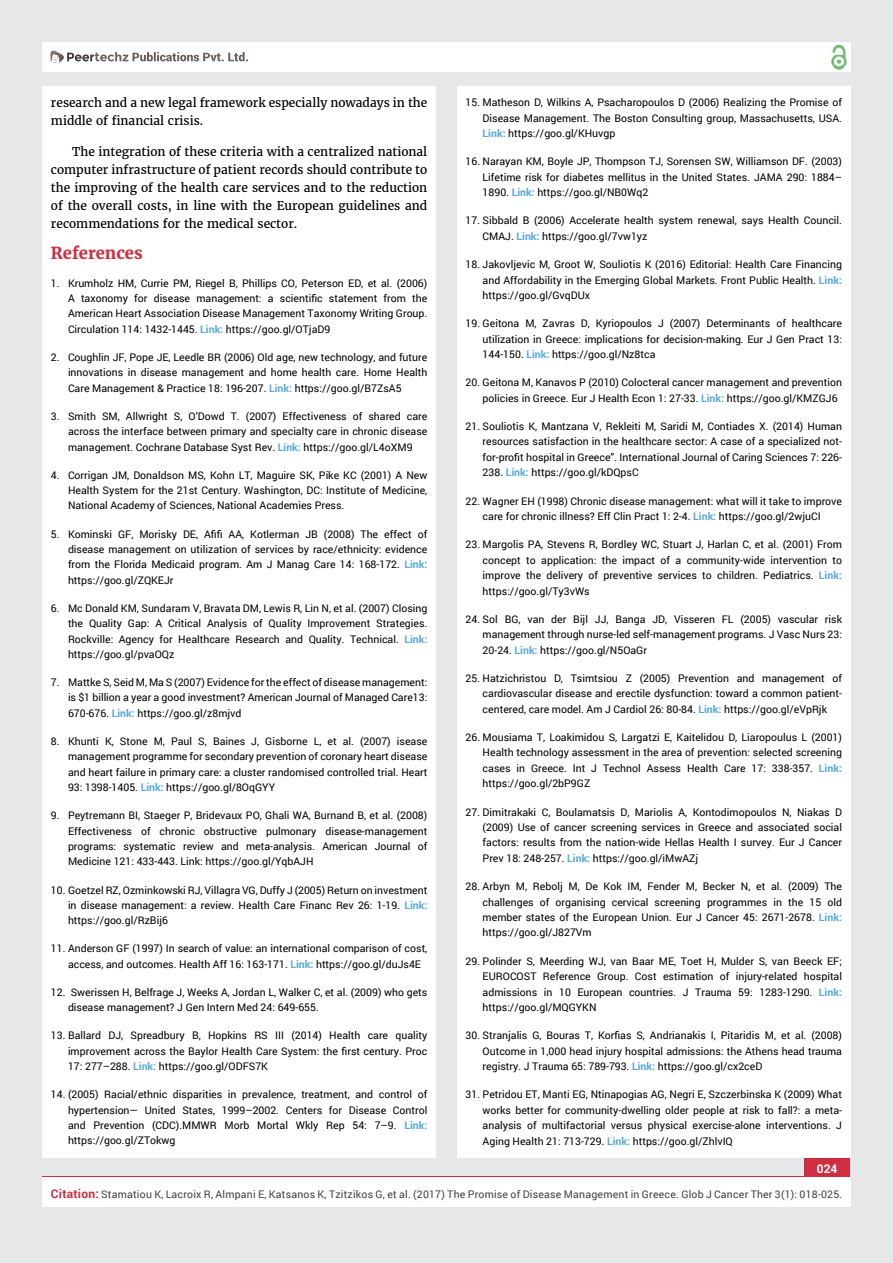
<style>
.page{position:relative;width:893px;height:1263px;background:#e6e7e8}
.page>*{position:absolute;margin:0;border:0;box-sizing:border-box;transform-origin:0 0}
.t1{font:700 16.5px "Merriweather";color:#cf2e41}
.t2{font:12px/18px "Merriweather";color:#000}
.t3{font:700 12px "Roboto";color:#fff}
.t4{font:10.5px/15.5px "Roboto";color:#000;text-align:justify}
.t5{font:10.5px "Roboto";letter-spacing:.02em;color:#414042}
.s1{font-weight:700;color:#56a8dd}
.s2{font-weight:700;font-size:12px;color:#cf2e41}
</style>
<div class="page">
<div style="left:42px;top:43px;width:808px;height:29px;background:#fff"></div>
<img style="left:831px;top:45px;width:16px;height:24px">
<div style="left:804px;top:1157px;width:46px;height:43px;background:#cf2e41"></div>
<svg style="left:49px;top:50px;width:199px;height:14px"></svg>
<div style="left:42px;top:1177px;width:809px;height:30px;background:#fff"></div>
<div style="left:42px;top:87px;width:394px;height:1071px;background:#fff"></div>
<div style="left:457px;top:87px;width:393px;height:1071px;background:#fff"></div>
<p class="t2" style="left:51px;top:94px;width:378px">research and a new legal framework especially nowadays in the middle of financial crisis.</p>
<p class="t2" style="left:51px;top:143px;width:378px;text-align:justify;text-indent:21px">The integration of these criteria with a centralized national computer infrastructure of patient records should contribute to the improving of the health care services and to the reduction of the overall costs, in line with the European guidelines and recommendations for the medical sector.</p>
<h1 class="t1" style="left:51px;top:242px;width:93px">References</h1>
<p class="t4" style="left:68px;top:275px;width:361px;text-indent:-17px">1. Krumholz HM, Currie PM, Riegel B, Phillips CO, Peterson ED, et al. (2006)<br>A taxonomy for disease management: a scientific statement from the American Heart Association Disease Management Taxonomy Writing Group.<br>Circulation 114: 1432-1445. <span class="s1">Link:</span> https://goo.gl/OTjaD9</p>
<p class="t4" style="left:68px;top:349px;width:361px;text-indent:-17px">2. Coughlin JF, Pope JE, Leedle BR (2006) Old age, new technology, and future innovations in disease management and home health care. Home Health Care Management &amp; Practice 18: 196-207. <span class="s1">Link:</span> https://goo.gl/B7ZsA5</p>
<p class="t4" style="left:68px;top:408px;width:361px;text-indent:-17px">3. Smith SM, Allwright S, O’Dowd T. (2007) Effectiveness of shared care across the interface between primary and specialty care in chronic disease management. Cochrane Database Syst Rev. <span class="s1">Link:</span> https://goo.gl/L4oXM9</p>
<p class="t4" style="left:68px;top:467px;width:361px;text-indent:-17px">4. Corrigan JM, Donaldson MS, Kohn LT, Maguire SK, Pike KC (2001) A New Health System for the 21st Century. Washington, DC: Institute of Medicine, National Academy of Sciences, National Academies Press.</p>
<p class="t4" style="left:68px;top:526px;width:361px;text-indent:-17px">5. Kominski GF, Morisky DE, Afifi AA, Kotlerman JB (2008) The effect of disease management on utilization of services by race/ethnicity: evidence from the Florida Medicaid program. Am J Manag Care 14: 168-172. <span class="s1">Link: </span>https://goo.gl/ZQKEJr</p>
<p class="t4" style="left:68px;top:600px;width:361px;text-indent:-17px">6. Mc Donald KM, Sundaram V, Bravata DM, Lewis R, Lin N, et al. (2007) Closing the Quality Gap: A Critical Analysis of Quality Improvement Strategies.<br>Rockville: Agency for Healthcare Research and Quality. Technical. <span class="s1">Link: </span>https://goo.gl/pvaOQz</p>
<p class="t4" style="left:68px;top:674px;width:361px;text-indent:-17px">7. Mattke S, Seid M, Ma S (2007) Evidence for the effect of disease management: is $1 billion a year a good investment? American Journal of Managed Care13:<br>670-676. <span class="s1">Link:</span> https://goo.gl/z8mjvd</p>
<p class="t4" style="left:68px;top:733px;width:361px;text-indent:-17px">8. Khunti K, Stone M, Paul S, Baines J, Gisborne L, et al. (2007) isease management programme for secondary prevention of coronary heart disease and heart failure in primary care: a cluster randomised controlled trial. Heart 93: 1398-1405. <span class="s1">Link:</span> https://goo.gl/8OqGYY</p>
<p class="t4" style="left:68px;top:807px;width:361px;text-indent:-17px">9. Peytremann BI, Staeger P, Bridevaux PO, Ghali WA, Burnand B, et al. (2008)<br>Effectiveness of chronic obstructive pulmonary disease-management programs: systematic review and meta-analysis. American Journal of Medicine 121: 433-443. Link: https://goo.gl/YqbAJH</p>
<p class="t4" style="left:68px;top:882px;width:361px;text-indent:-17px">10. Goetzel RZ, Ozminkowski RJ, Villagra VG, Duffy J (2005) Return on investment in disease management: a review. Health Care Financ Rev 26: 1-19. <span class="s1">Link: </span>https://goo.gl/RzBij6</p>
<p class="t4" style="left:68px;top:941px;width:361px;text-indent:-17px">11. Anderson GF (1997) In search of value: an international comparison of cost, access, and outcomes. Health Aff 16: 163-171. <span class="s1">Link:</span> https://goo.gl/duJs4E</p>
<p class="t4" style="left:68px;top:984px;width:361px;text-indent:-17px">12. Swerissen H, Belfrage J, Weeks A, Jordan L, Walker C, et al. (2009) who gets disease management? J Gen Intern Med 24: 649-655.</p>
<p class="t4" style="left:68px;top:1028px;width:361px;text-indent:-17px">13. Ballard DJ, Spreadbury B, Hopkins RS III (2014) Health care quality improvement across the Baylor Health Care System: the first century. Proc 17: 277–288. <span class="s1">Link:</span> https://goo.gl/ODFS7K</p>
<p class="t4" style="left:68px;top:1086px;width:361px;text-indent:-17px">14. (2005) Racial/ethnic disparities in prevalence, treatment, and control of hypertension— United States, 1999–2002. Centers for Disease Control and Prevention (CDC).MMWR Morb Mortal Wkly Rep 54: 7–9. <span class="s1">Link: </span>https://goo.gl/ZTokwg</p>
<p class="t4" style="left:483px;top:94px;width:361px;text-indent:-17px">15. Matheson D, Wilkins A, Psacharopoulos D (2006) Realizing the Promise of Disease Management. The Boston Consulting group, Massachusetts, USA.<br><span class="s1">Link:</span> https://goo.gl/KHuvgp</p>
<p class="t4" style="left:483px;top:154px;width:361px;text-indent:-17px">16. Narayan KM, Boyle JP, Thompson TJ, Sorensen SW, Williamson DF. (2003)<br>Lifetime risk for diabetes mellitus in the United States. JAMA 290: 1884– 1890. <span class="s1">Link:</span> https://goo.gl/NB0Wq2</p>
<p class="t4" style="left:483px;top:213px;width:361px;text-indent:-17px">17. Sibbald B (2006) Accelerate health system renewal, says Health Council.<br>CMAJ. <span class="s1">Link:</span> https://goo.gl/7vw1yz</p>
<p class="t4" style="left:483px;top:256px;width:361px;text-indent:-17px">18. Jakovljevic M, Groot W, Souliotis K (2016) Editorial: Health Care Financing and Affordability in the Emerging Global Markets. Front Public Health. <span class="s1">Link: </span>https://goo.gl/GvqDUx</p>
<p class="t4" style="left:483px;top:315px;width:361px;text-indent:-17px">19. Geitona M, Zavras D, Kyriopoulos J (2007) Determinants of healthcare utilization in Greece: implications for decision-making. Eur J Gen Pract 13:<br>144-150. <span class="s1">Link:</span> https://goo.gl/Nz8tca</p>
<p class="t4" style="left:483px;top:375px;width:361px;text-indent:-17px">20. Geitona M, Kanavos P (2010) Colocteral cancer management and prevention policies in Greece. Eur J Health Econ 1: 27-33. <span class="s1">Link:</span> https://goo.gl/KMZGJ6</p>
<p class="t4" style="left:483px;top:418px;width:361px;text-indent:-17px">21. Souliotis K, Mantzana V, Rekleiti M, Saridi M, Contiades X. (2014) Human resources satisfaction in the healthcare sector: A case of a specialized not&shy;for-profit hospital in Greece”. International Journal of Caring Sciences 7: 226- 238. <span class="s1">Link:</span> https://goo.gl/kDQpsC</p>
<p class="t4" style="left:466px;top:493px;width:378px;text-align:center">22. Wagner EH (1998) Chronic disease management: what will it take to improve care for chronic illness? Eff Clin Pract 1: 2-4. <span class="s1">Link:</span> https://goo.gl/2wjuCI</p>
<p class="t4" style="left:483px;top:536px;width:361px;text-indent:-17px">23. Margolis PA, Stevens R, Bordley WC, Stuart J, Harlan C, et al. (2001) From concept to application: the impact of a community-wide intervention to improve the delivery of preventive services to children. Pediatrics. <span class="s1">Link: </span>https://goo.gl/Ty3vWs</p>
<p class="t4" style="left:483px;top:611px;width:361px;text-indent:-17px">24. Sol BG, van der Bijl JJ, Banga JD, Visseren FL (2005) vascular risk management through nurse-led self-management programs. J Vasc Nurs 23:<br>20-24. <span class="s1">Link:</span> https://goo.gl/N5OaGr</p>
<p class="t4" style="left:483px;top:670px;width:361px;text-indent:-17px">25. Hatzichristou D, Tsimtsiou Z (2005) Prevention and management of cardiovascular disease and erectile dysfunction: toward a common patient&shy;centered, care model. Am J Cardiol 26: 80-84. <span class="s1">Link:</span> https://goo.gl/eVpRjk</p>
<p class="t4" style="left:483px;top:729px;width:361px;text-indent:-17px">26. Mousiama T, Loakimidou S, Largatzi E, Kaitelidou D, Liaropoulus L (2001)<br>Health technology assessment in the area of prevention: selected screening cases in Greece. Int J Technol Assess Health Care 17: 338-357. <span class="s1">Link: </span>https://goo.gl/2bP9GZ</p>
<p class="t4" style="left:483px;top:804px;width:361px;text-indent:-17px">27. Dimitrakaki C, Boulamatsis D, Mariolis A, Kontodimopoulos N, Niakas D (2009) Use of cancer screening services in Greece and associated social factors: results from the nation-wide Hellas Health I survey. Eur J Cancer Prev 18: 248-257. <span class="s1">Link:</span> https://goo.gl/iMwAZj</p>
<p class="t4" style="left:483px;top:878px;width:361px;text-indent:-17px">28. Arbyn M, Rebolj M, De Kok IM, Fender M, Becker N, et al. (2009) The challenges of organising cervical screening programmes in the 15 old member states of the European Union. Eur J Cancer 45: 2671-2678. <span class="s1">Link: </span>https://goo.gl/J827Vm</p>
<p class="t4" style="left:483px;top:953px;width:361px;text-indent:-17px">29. Polinder S, Meerding WJ, van Baar ME, Toet H, Mulder S, van Beeck EF; EUROCOST Reference Group. Cost estimation of injury-related hospital admissions in 10 European countries. J Trauma 59: 1283-1290. <span class="s1">Link: </span>https://goo.gl/MQGYKN</p>
<p class="t4" style="left:483px;top:1027px;width:361px;text-indent:-17px">30. Stranjalis G, Bouras T, Korfias S, Andrianakis I, Pitaridis M, et al. (2008)<br>Outcome in 1,000 head injury hospital admissions: the Athens head trauma registry. J Trauma 65: 789-793. <span class="s1">Link:</span> https://goo.gl/cx2ceD</p>
<p class="t4" style="left:483px;top:1087px;width:361px;text-indent:-17px">31. Petridou ET, Manti EG, Ntinapogias AG, Negri E, Szczerbinska K (2009) What works better for community-dwelling older people at risk to fall?: a meta&shy;analysis of multifactorial versus physical exercise-alone interventions. J Aging Health 21: 713-729. <span class="s1">Link:</span> https://goo.gl/ZhlvIQ</p>
<p class="t3" style="left:817px;top:1161px;width:22px">024</p>
<p class="t5" style="left:51px;top:1187px;width:793px"><span class="s2">Citation:</span> Stamatiou K, Lacroix R, Almpani E, Katsanos K, Tzitzikos G, et al. (2017) The Promise of Disease Management in Greece. Glob J Cancer Ther 3(1): 018-025.</p>
</div>
